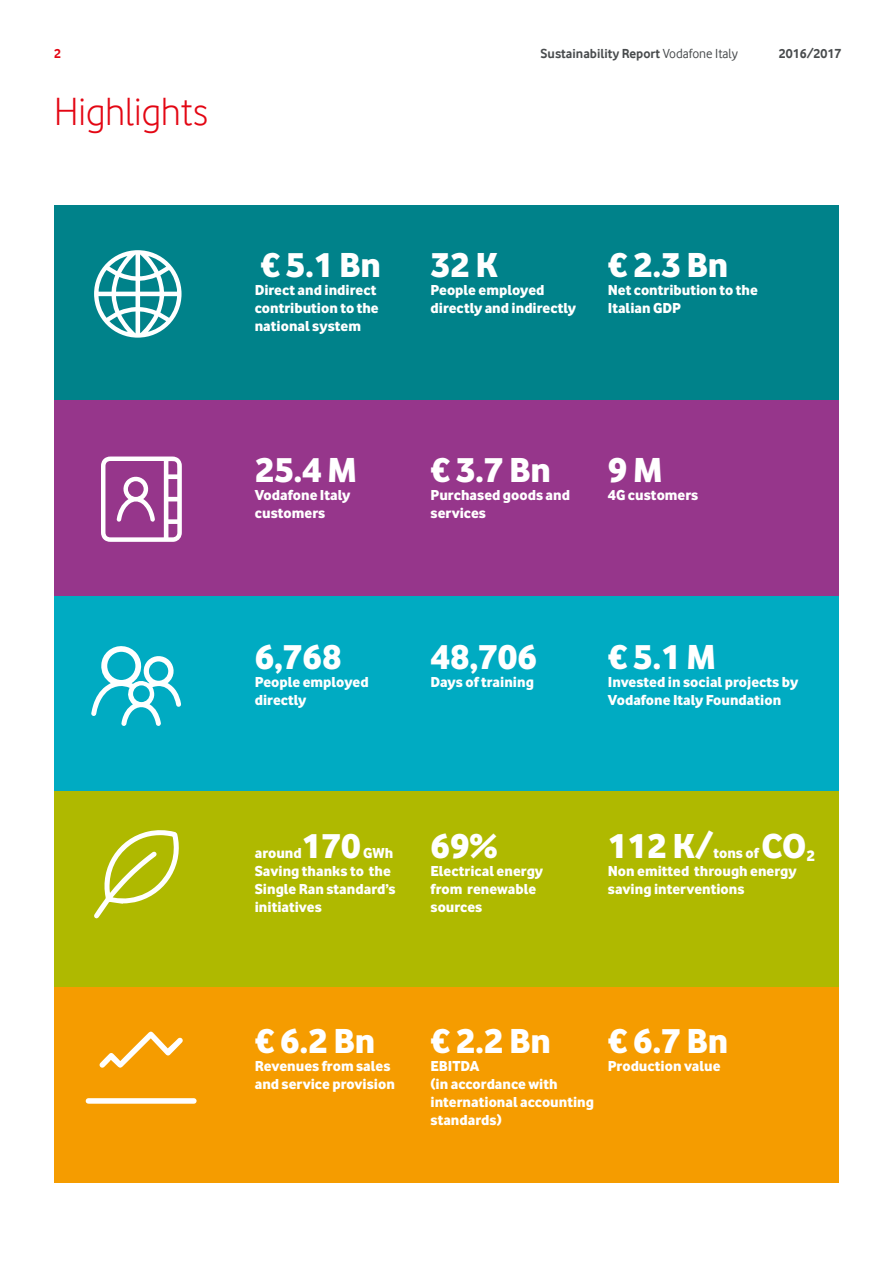
<style>
.page{position:relative;width:893px;height:1263px;background:#fff}
.page>*{position:absolute;margin:0;border:0;box-sizing:border-box;transform-origin:0 0}
.t1{font:40.5px "Vodafone Lt";color:#e30613}
.t2{font:700 36px "Vodafone Lt";color:#fff}
.t3{font:700 15.75px "Vodafone Lt";color:#fff}
.t4{font:700 15px/18px "Vodafone Lt";color:#fff}
.t5{font:700 13.5px "Vodafone Rg";color:#484b4d}
.t6{font:700 13.5px "Vodafone Rg";color:#e30613}
.s1{font-weight:400}
</style>
<div class="page">
<div style="left:54px;top:205px;width:785px;height:196px;background:#00828a"></div>
<div style="left:54px;top:401px;width:785px;height:195px;background:#96368b"></div>
<div style="left:54px;top:596px;width:785px;height:195px;background:#00abc2"></div>
<div style="left:54px;top:791px;width:785px;height:196px;background:#afb900"></div>
<div style="left:54px;top:987px;width:785px;height:195px;background:#f59c00"></div>
<svg style="left:94px;top:250px;width:88px;height:88px"></svg>
<svg style="left:101px;top:456px;width:81px;height:86px"></svg>
<svg style="left:91px;top:646px;width:90px;height:80px"></svg>
<svg style="left:94px;top:830px;width:85px;height:88px"></svg>
<svg style="left:99px;top:1031px;width:84px;height:37px"></svg>
<svg style="left:86px;top:1098px;width:111px;height:6px"></svg>
<p class="t6" style="left:54px;top:46px;width:8px">2</p>
<p class="t5" style="left:540px;top:46px;width:199px">Sustainability Report <span class="s1">Vodafone Italy</span></p>
<p class="t5" style="left:779px;top:46px;width:64px">2016/2017</p>
<h1 class="t1" style="left:54px;top:88px;width:155px">Highlights</h1>
<h2 class="t2" style="left:260px;top:242px;width:122px">€ 5.1 Bn</h2>
<p class="t4" style="left:255px;top:280px;width:125px">Direct and indirect contribution to the national system</p>
<h2 class="t2" style="left:255px;top:447px;width:104px">25.4 M</h2>
<p class="t4" style="left:255px;top:485px;width:97px">Vodafone Italy customers</p>
<h2 class="t2" style="left:431px;top:242px;width:69px">32 K</h2>
<p class="t4" style="left:431px;top:280px;width:147px">People employed directly and indirectly</p>
<h2 class="t2" style="left:608px;top:242px;width:122px">€ 2.3 Bn</h2>
<p class="t4" style="left:608px;top:280px;width:152px">Net contribution to the<br>Italian GDP</p>
<h2 class="t2" style="left:431px;top:447px;width:122px">€ 3.7 Bn</h2>
<p class="t4" style="left:431px;top:485px;width:141px">Purchased goods and services</p>
<h2 class="t2" style="left:608px;top:447px;width:56px">9 M</h2>
<p class="t4" style="left:608px;top:485px;width:92px">4G customers</p>
<h2 class="t2" style="left:255px;top:634px;width:88px">6,768</h2>
<p class="t4" style="left:255px;top:672px;width:115px">People employed directly</p>
<h2 class="t2" style="left:431px;top:634px;width:108px">48,706</h2>
<p class="t4" style="left:431px;top:672px;width:105px">Days of training</p>
<h2 class="t2" style="left:608px;top:634px;width:110px">€ 5.1 M</h2>
<p class="t4" style="left:608px;top:672px;width:192px">Invested in social projects by<br>Vodafone Italy Foundation</p>
<h2 class="t2" style="left:302px;top:823px;width:60px">170</h2>
<p class="t4" style="left:255px;top:843px;width:142px;text-indent:108px">GWh<br>Saving thanks to the<br>Single Ran standard’s initiatives</p>
<p class="t4" style="left:255px;top:843px;width:49px">around</p>
<h2 class="t2" style="left:431px;top:823px;width:68px">69%</h2>
<p class="t4" style="left:431px;top:861px;width:114px">Electrical energy from renewable sources</p>
<h2 class="t2" style="left:608px;top:823px;width:107px">112 K/</h2>
<h2 class="t2" style="left:761px;top:823px;width:47px">CO</h2>
<p class="t4" style="left:713px;top:843px;width:47px">tons of</p>
<p class="t3" style="left:806px;top:846px;width:10px">2</p>
<p class="t4" style="left:608px;top:861px;width:190px">Non emitted through energy saving interventions</p>
<h2 class="t2" style="left:255px;top:1018px;width:122px">€ 6.2 Bn</h2>
<p class="t4" style="left:255px;top:1056px;width:142px">Revenues from sales and service provision</p>
<h2 class="t2" style="left:431px;top:1018px;width:122px">€ 2.2 Bn</h2>
<p class="t4" style="left:431px;top:1056px;width:165px">EBITDA<br>(in accordance with international accounting standards)</p>
<h2 class="t2" style="left:608px;top:1018px;width:122px">€ 6.7 Bn</h2>
<p class="t4" style="left:608px;top:1056px;width:114px">Production value</p>
</div>
